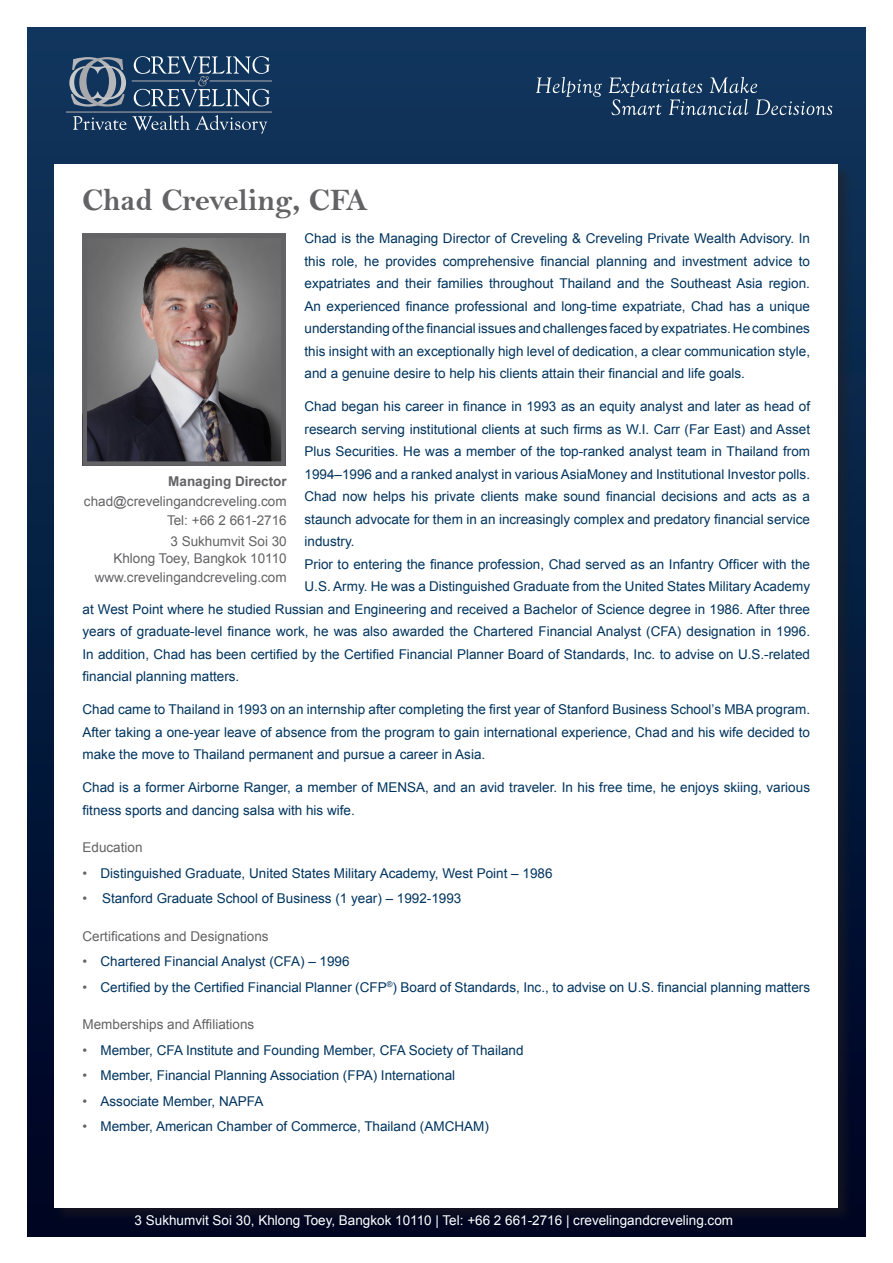
<style>
.page{position:relative;width:893px;height:1263px;background:#fff}
.page>*{position:absolute;margin:0;border:0;box-sizing:border-box;transform-origin:0 0}
.t1{font:31.5px "Bell MT Bold";color:#636366}
.t2{font:13.5px/22.5px "Arial";color:#00345e;text-align:justify}
.t3{font:13.5px "Arial";color:#636366}
.t4{font:13.5px "Arial";color:#fff}
.t5{font:700 13.5px "Arial";color:#636366}
.s1{color:#636366}
</style>
<div class="page">
<div style="left:27px;top:27px;width:839px;height:1209px;background:linear-gradient(to bottom,#0f375d,#000322)"></div>
<div style="left:53px;top:164px;width:800px;height:1059px;background:#231f20;opacity:.5"></div>
<div style="left:54px;top:164px;width:784px;height:1044px;background:#fff"></div>
<svg style="left:69px;top:57px;width:57px;height:50px;background:#5d7087"></svg>
<hr style="left:132px;top:80px;width:63px;height:1px;background:#a8a9ad">
<hr style="left:210px;top:80px;width:62px;height:1px;background:#a8a9ad">
<hr style="left:66px;top:112px;width:206px;height:1px;background:#a8a9ad">
<svg style="left:134px;top:56px;width:136px;height:51px;background:#3a5777"></svg>
<svg style="left:73px;top:115px;width:194px;height:19px;background:#324f70"></svg>
<svg style="left:536px;top:77px;width:66px;height:20px"></svg>
<svg style="left:609px;top:77px;width:223px;height:38px;background:#2e4d6f"></svg>
<img style="left:88px;top:238px;width:193px;height:223px">
<div style="left:83px;top:233px;width:203px;height:233px;border:4px solid #636366"></div>
<p class="t1" style="left:82px;top:181px;width:287px">Chad Creveling, CFA</p>
<p class="t2" style="left:305px;top:227px;width:507px">Chad is the Managing Director of Creveling &amp; Creveling Private Wealth Advisory. In this role, he provides comprehensive financial planning and investment advice to expatriates and their families throughout Thailand and the Southeast Asia region.<br>An experienced finance professional and long-time expatriate, Chad has a unique understanding of the financial issues and challenges faced by expatriates. He combines this insight with an exceptionally high level of dedication, a clear communication style,</p>
<p class="t2" style="left:305px;top:362px;width:442px">and a genuine desire to help his clients attain their financial and life goals.</p>
<p class="t2" style="left:305px;top:395px;width:507px">Chad began his career in finance in 1993 as an equity analyst and later as head of research serving institutional clients at such firms as W.I. Carr (Far East) and Asset Plus Securities. He was a member of the top-ranked analyst team in Thailand from 1994–1996 and a ranked analyst in various AsiaMoney and Institutional Investor polls.<br>Chad now helps his private clients make sound financial decisions and acts as a staunch advocate for them in an increasingly complex and predatory financial service industry.</p>
<p class="t2" style="left:305px;top:553px;width:507px">Prior to entering the finance profession, Chad served as an Infantry Officer with the</p>
<p class="t2" style="left:305px;top:575px;width:507px">U.S. Army. He was a Distinguished Graduate from the United States Military Academy</p>
<p class="t2" style="left:83px;top:598px;width:729px">at West Point where he studied Russian and Engineering and received a Bachelor of Science degree in 1986. After three</p>
<p class="t2" style="left:83px;top:620px;width:729px">years of graduate-level finance work, he was also awarded the Chartered Financial Analyst (CFA) designation in 1996.</p>
<p class="t2" style="left:83px;top:643px;width:729px">In addition, Chad has been certified by the Certified Financial Planner Board of Standards, Inc. to advise on U.S.-related</p>
<p class="t2" style="left:83px;top:665px;width:158px">financial planning matters.</p>
<p class="t2" style="left:83px;top:698px;width:729px">Chad came to Thailand in 1993 on an internship after completing the first year of Stanford Business School’s MBA program.<br>After taking a one-year leave of absence from the program to gain international experience, Chad and his wife decided to make the move to Thailand permanent and pursue a career in Asia.</p>
<p class="t2" style="left:83px;top:776px;width:729px">Chad is a former Airborne Ranger, a member of MENSA, and an avid traveler. In his free time, he enjoys skiing, various fitness sports and dancing salsa with his wife.</p>
<p class="t3" style="left:83px;top:839px;width:62px">Education</p>
<p class="t2" style="left:83px;top:862px;width:471px"><span class="s1">•</span> Distinguished Graduate, United States Military Academy, West Point – 1986</p>
<p class="t2" style="left:83px;top:887px;width:380px"><span class="s1">•</span> Stanford Graduate School of Business (1 year) – 1992-1993</p>
<p class="t3" style="left:83px;top:927px;width:188px">Certifications and Designations</p>
<p class="t2" style="left:83px;top:950px;width:269px"><span class="s1">•</span> Chartered Financial Analyst (CFA) – 1996</p>
<p class="t2" style="left:83px;top:976px;width:729px"><span class="s1">•</span> Certified by the Certified Financial Planner (CFP<sup>®</sup>) Board of Standards, Inc., to advise on U.S. financial planning matters</p>
<p class="t3" style="left:83px;top:1016px;width:173px">Memberships and Affiliations</p>
<p class="t2" style="left:83px;top:1039px;width:442px"><span class="s1">•</span> Member, CFA Institute and Founding Member, CFA Society of Thailand</p>
<p class="t2" style="left:83px;top:1064px;width:374px"><span class="s1">•</span> Member, Financial Planning Association (FPA) International</p>
<p class="t2" style="left:83px;top:1090px;width:182px"><span class="s1">•</span> Associate Member, NAPFA</p>
<p class="t2" style="left:83px;top:1115px;width:408px"><span class="s1">•</span> Member, American Chamber of Commerce, Thailand (AMCHAM)</p>
<p class="t5" style="left:168px;top:473px;width:120px">Managing Director</p>
<p class="t3" style="left:84px;top:492px;width:204px">chad@crevelingandcreveling.com</p>
<p class="t3" style="left:167px;top:512px;width:121px">Tel: +66 2 661-2716</p>
<p class="t3" style="left:170px;top:533px;width:118px">3 Sukhumvit Soi 30</p>
<p class="t3" style="left:113px;top:549px;width:175px">Khlong Toey, Bangkok 10110</p>
<p class="t3" style="left:95px;top:569px;width:194px">www.crevelingandcreveling.com</p>
<p class="t4" style="left:135px;top:1211px;width:600px">3 Sukhumvit Soi 30, Khlong Toey, Bangkok 10110 | Tel: +66 2 661-2716 | crevelingandcreveling.com</p>
</div>
